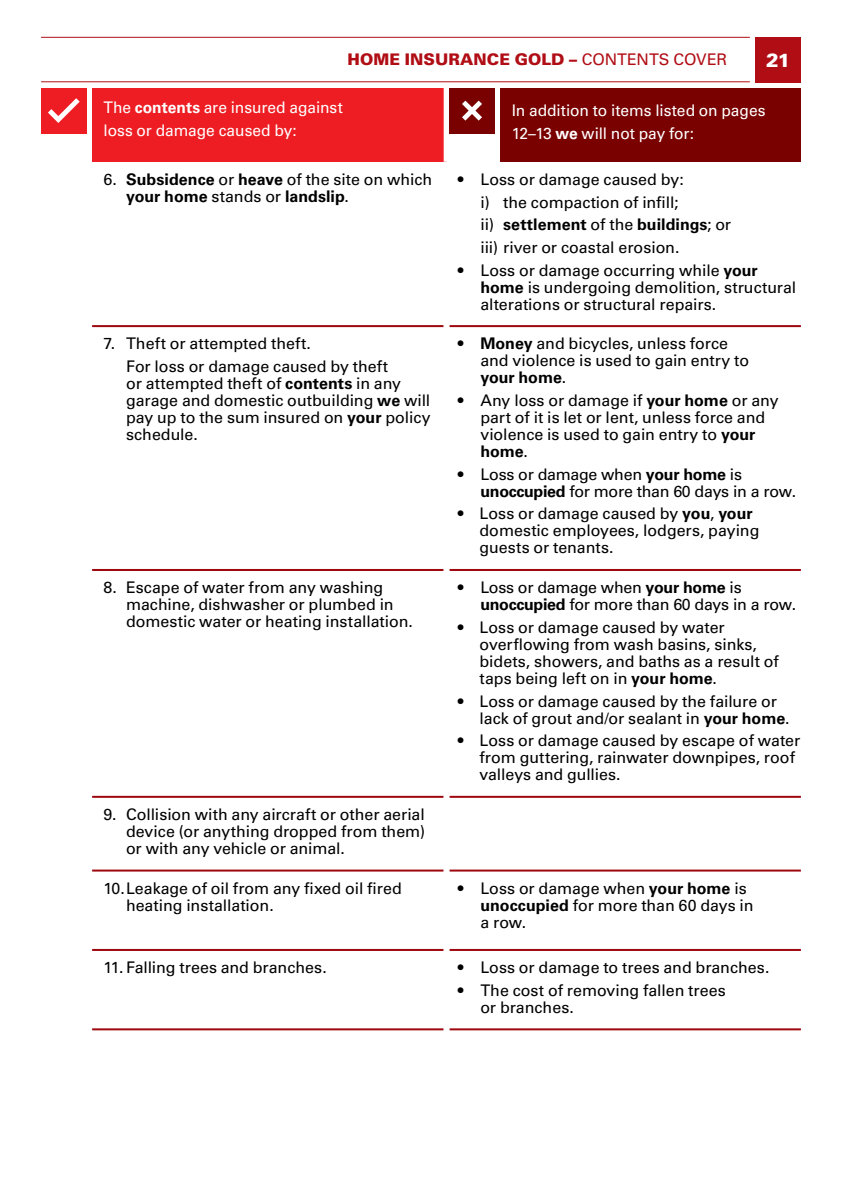
<style>
.page{position:relative;width:842px;height:1191px;background:#fff}
.page>*{position:absolute;margin:0;border:0;box-sizing:border-box;transform-origin:0 0}
.t1{font:900 19px "Univers LT";color:#fff}
.t2{font:16px/17px "Univers LT";letter-spacing:-.005em;color:#000}
.t3{font:16px/22.6px "Univers LT";letter-spacing:-.005em;color:#fff}
.t4{font:700 16px/17px "Univers LT";color:#000}
.t5{font:900 16px "Univers LT";color:#b00d15}
.s1{font-weight:400}
.s2{font-weight:700}
</style>
<div class="page">
<div style="left:755px;top:37px;width:46px;height:45px;background:#b00d15"></div>
<hr style="left:41px;top:37px;width:709px;height:1px;background:#b00d15">
<hr style="left:41px;top:81px;width:709px;height:1px;background:#b00d15">
<div style="left:92px;top:88px;width:354px;height:74px;background:#ee1d23"></div>
<hr style="left:92px;top:949px;width:352px;height:2px;background:#9d070d">
<hr style="left:449px;top:949px;width:352px;height:2px;background:#9d070d">
<hr style="left:92px;top:869px;width:352px;height:2px;background:#9d070d">
<hr style="left:449px;top:869px;width:352px;height:2px;background:#9d070d">
<div style="left:444px;top:88px;width:5px;height:74px;background:#fff"></div>
<hr style="left:92px;top:1028px;width:352px;height:2px;background:#9d070d">
<hr style="left:449px;top:1028px;width:352px;height:2px;background:#9d070d">
<hr style="left:92px;top:325px;width:352px;height:2px;background:#9d070d">
<hr style="left:449px;top:325px;width:352px;height:2px;background:#9d070d">
<hr style="left:92px;top:569px;width:352px;height:2px;background:#9d070d">
<hr style="left:449px;top:569px;width:352px;height:2px;background:#9d070d">
<hr style="left:92px;top:796px;width:352px;height:2px;background:#9d070d">
<hr style="left:449px;top:796px;width:352px;height:2px;background:#9d070d">
<div style="left:500px;top:88px;width:301px;height:74px;background:#790100"></div>
<div style="left:449px;top:88px;width:46px;height:45px;background:#790100"></div>
<svg style="left:462px;top:101px;width:20px;height:20px"></svg>
<div style="left:41px;top:88px;width:45px;height:45px;background:#ee1d23"></div>
<svg style="left:48px;top:98px;width:32px;height:25px"></svg>
<p class="t5" style="left:348px;top:49px;width:381px">HOME INSURANCE GOLD – <span class="s1">CONTENTS COVER</span></p>
<p class="t1" style="left:766px;top:48px;width:26px">21</p>
<p class="t3" style="left:103px;top:97px;width:241px">The <span class="s2">contents</span> are insured against loss or damage caused by:</p>
<p class="t4" style="left:126px;top:171px;width:308px;text-indent:-23px"><span class="s1">6.</span> Subsidence <span class="s1">or</span> heave <span class="s1">of the site on which </span>your home <span class="s1">stands or</span> landslip<span class="s1">.</span></p>
<p class="t2" style="left:480px;top:168px;width:252px;line-height:22.6px;text-indent:-23px">• Loss or damage caused by:<br>i) the compaction of infill;<br>ii) <span class="s2">settlement</span> of the <span class="s2">buildings</span>; or iii) river or coastal erosion.</p>
<p class="t2" style="left:480px;top:262px;width:317px;text-indent:-23px">• Loss or damage occurring while <span class="s2">your home</span> is undergoing demolition, structural alterations or structural repairs.</p>
<p class="t2" style="left:126px;top:332px;width:264px;line-height:22.6px;text-indent:-23px">7. Theft or attempted theft.<br>For loss or damage caused by theft</p>
<p class="t2" style="left:126px;top:375px;width:306px">or attempted theft of <span class="s2">contents</span> in any garage and domestic outbuilding <span class="s2">we</span> will pay up to the sum insured on <span class="s2">your</span> policy schedule.</p>
<p class="t3" style="left:512px;top:99px;width:255px">In addition to items listed on pages<br>12–13 <span class="s2">we</span> will not pay for:</p>
<p class="t2" style="left:480px;top:335px;width:270px;text-indent:-23px">• <span class="s2">Money</span> and bicycles, unless force and violence is used to gain entry to <span class="s2">your home</span>.</p>
<p class="t2" style="left:480px;top:392px;width:300px;text-indent:-23px">• Any loss or damage if <span class="s2">your home</span> or any part of it is let or lent, unless force and violence is used to gain entry to <span class="s2">your home</span>.</p>
<p class="t2" style="left:480px;top:466px;width:317px;text-indent:-23px">• Loss or damage when <span class="s2">your home</span> is <span class="s2">unoccupied</span> for more than 60 days in a row.</p>
<p class="t2" style="left:479px;top:505px;width:281px;text-indent:-22px">• Loss or damage caused by <span class="s2">you</span>, <span class="s2">your </span>domestic employees, lodgers, paying guests or tenants.</p>
<p class="t2" style="left:126px;top:579px;width:288px;text-indent:-23px">8. Escape of water from any washing machine, dishwasher or plumbed in domestic water or heating installation.</p>
<p class="t2" style="left:480px;top:579px;width:317px;text-indent:-23px">• Loss or damage when <span class="s2">your home</span> is <span class="s2">unoccupied</span> for more than 60 days in a row.</p>
<p class="t2" style="left:479px;top:619px;width:301px;text-indent:-22px">• Loss or damage caused by water overflowing from wash basins, sinks, bidets, showers, and baths as a result of taps being left on in <span class="s2">your home</span>.</p>
<p class="t2" style="left:479px;top:692px;width:311px;text-indent:-22px">• Loss or damage caused by the failure or lack of grout and/or sealant in <span class="s2">your home</span>.</p>
<p class="t2" style="left:479px;top:732px;width:322px;text-indent:-22px">• Loss or damage caused by escape of water from guttering, rainwater downpipes, roof valleys and gullies.</p>
<p class="t2" style="left:126px;top:806px;width:300px;text-align:justify;text-indent:-23px">9. Collision with any aircraft or other aerial device (or anything dropped from them) or with any vehicle or animal.</p>
<p class="t2" style="left:126px;top:879px;width:277px;text-indent:-23px">10. Leakage of oil from any fixed oil fired heating installation.</p>
<p class="t2" style="left:480px;top:879px;width:275px;text-indent:-23px">• Loss or damage when <span class="s2">your home</span> is <span class="s2">unoccupied</span> for more than 60 days in a row.</p>
<p class="t2" style="left:103px;top:959px;width:225px">11. Falling trees and branches.</p>
<p class="t2" style="left:458px;top:959px;width:313px">• Loss or damage to trees and branches.</p>
<p class="t2" style="left:480px;top:981px;width:247px;text-indent:-23px">• The cost of removing fallen trees or branches.</p>
</div>
